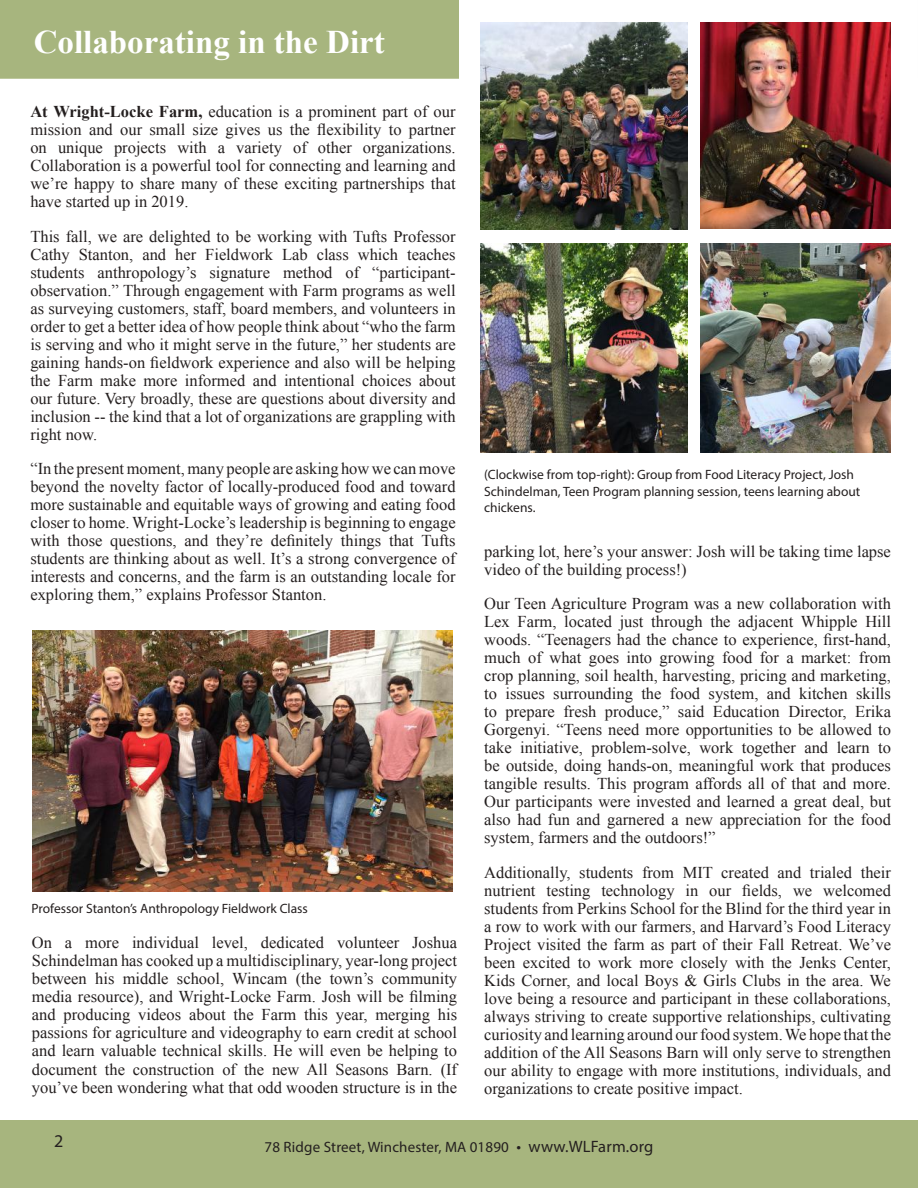
<style>
.page{position:relative;width:918px;height:1188px;background:#fff}
.page>*{position:absolute;margin:0;border:0;box-sizing:border-box;transform-origin:0 0}
.t1{font:700 33px "Times New Roman";color:#fff}
.t2{font:18px "Myriad Pro";color:#241f1f}
.t3{font:16.5px/18px "Times New Roman";color:#241f1f;text-align:justify}
.t4{font:15px "Myriad Pro";letter-spacing:.01em;color:#241f1f}
.t5{font:13.5px/16.5px "Myriad Pro";color:#241f1f}
.s1{font-weight:700}
.s2{font-size:16.5px}
</style>
<div class="page">
<div style="left:1px;top:1px;width:457px;height:77px;background:#a7b57e"></div>
<div style="left:0;top:0;width:459px;height:79px;border:2px solid #a7b57e"></div>
<div style="left:0;top:1120px;width:918px;height:68px;background:#a7b57e"></div>
<img style="left:481px;top:22px;width:207px;height:208px">
<img style="left:700px;top:22px;width:191px;height:206px">
<img style="left:33px;top:630px;width:419px;height:262px">
<img style="left:481px;top:243px;width:207px;height:209px">
<img style="left:700px;top:243px;width:191px;height:209px">
<h1 class="t1" style="left:34px;top:19px;width:353px">Collaborating in the Dirt</h1>
<p class="t3" style="left:30px;top:102px;width:427px"><span class="s1">At Wright-Locke Farm,</span> education is a prominent part of our mission and our small size gives us the flexibility to partner on unique projects with a variety of other organizations.<br>Collaboration is a powerful tool for connecting and learning and we’re happy to share many of these exciting partnerships that have started up in 2019.</p>
<p class="t3" style="left:30px;top:227px;width:427px">This fall, we are delighted to be working with Tufts Professor Cathy Stanton, and her Fieldwork Lab class which teaches students anthropology’s signature method of “participant&shy;observation.” Through engagement with Farm programs as well as surveying customers, staff, board members, and volunteers in order to get a better idea of how people think about “who the farm is serving and who it might serve in the future,” her students are gaining hands-on fieldwork experience and also will be helping the Farm make more informed and intentional choices about our future. Very broadly, these are questions about diversity and inclusion -- the kind that a lot of organizations are grappling with right now.</p>
<p class="t3" style="left:30px;top:459px;width:427px">“In the present moment, many people are asking how we can move beyond the novelty factor of locally-produced food and toward more sustainable and equitable ways of growing and eating food closer to home. Wright-Locke’s leadership is beginning to engage with those questions, and they’re definitely things that Tufts students are thinking about as well. It’s a strong convergence of interests and concerns, and the farm is an outstanding locale for exploring them,” explains Professor Stanton.</p>
<p class="t5" style="left:32px;top:900px;width:278px">Professor Stanton’s Anthropology Fieldwork Class</p>
<p class="t3" style="left:32px;top:933px;width:427px">On a more individual level, dedicated volunteer Joshua Schindelman has cooked up a multidisciplinary, year-long project between his middle school, Wincam (the town’s community media resource), and Wright-Locke Farm. Josh will be filming and producing videos about the Farm this year, merging his passions for agriculture and videography to earn credit at school and learn valuable technical skills. He will even be helping to</p>
<p class="t3" style="left:32px;top:1061px;width:427px">document the construction of the new All Seasons Barn. (If you’ve been wondering what that odd wooden structure is in the</p>
<p class="t5" style="left:484px;top:466px;width:378px">(Clockwise from top-right): Group from Food Literacy Project, Josh<br>Schindelman, Teen Program planning session, teens learning about chickens.</p>
<p class="t3" style="left:484px;top:542px;width:408px">parking lot, here’s your answer: Josh will be taking time lapse video of the building process!)</p>
<p class="t3" style="left:484px;top:594px;width:408px">Our Teen Agriculture Program was a new collaboration with Lex Farm, located just through the adjacent Whipple Hill woods. “Teenagers had the chance to experience, first-hand, much of what goes into growing food for a market: from crop planning, soil health, harvesting, pricing and marketing, to issues surrounding the food system, and kitchen skills to prepare fresh produce,” said Education Director, Erika Gorgenyi. “Teens need more opportunities to be allowed to take initiative, problem-solve, work together and learn to be outside, doing hands-on, meaningful work that produces tangible results. This program affords all of that and more.<br>Our participants were invested and learned a great deal, but also had fun and garnered a new appreciation for the food system, farmers and the outdoors!”</p>
<p class="t3" style="left:484px;top:863px;width:408px">Additionally, students from MIT created and trialed their nutrient testing technology in our fields, we welcomed students from Perkins School for the Blind for the third year in a row to work with our farmers, and Harvard’s Food Literacy Project visited the farm as part of their Fall Retreat. We’ve been excited to work more closely with the Jenks Center, Kids Corner, and local Boys &amp; Girls Clubs in the area. We love being a resource and participant in these collaborations, always striving to create supportive relationships, cultivating curiosity and learning around our food system. We hope that the addition of the All Seasons Barn will only serve to strengthen our ability to engage with more institutions, individuals, and organizations to create positive impact.</p>
<p class="t2" style="left:54px;top:1130px;width:11px">2</p>
<p class="t4" style="left:265px;top:1137px;width:390px">78 Ridge Street, Winchester, MA 01890 <span class="s2">• www.WLFarm.org</span></p>
</div>
